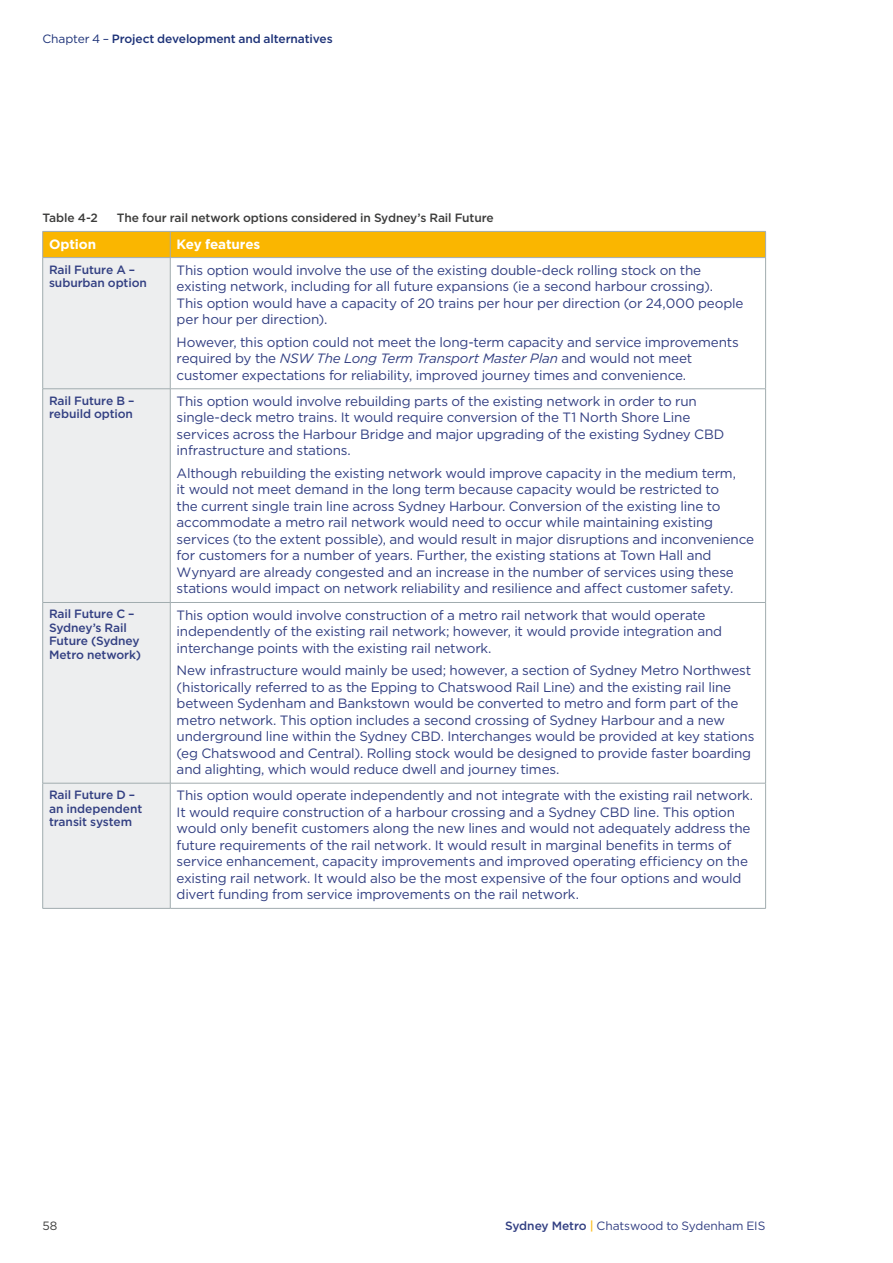
<style>
.page{position:relative;width:893px;height:1263px;background:#fff}
.page>*{position:absolute;margin:0;border:0;box-sizing:border-box;transform-origin:0 0}
.Table_text{font:13.5px/16.5px "Gotham";letter-spacing:-.015em;color:#323f82}
.Table_head{font:700 13.5px "Gotham";letter-spacing:-.01em;color:#fff}
.Table_subhead{font:500 12px/13.5px "Gotham";letter-spacing:-.01em;color:#323f82}
.Figure___caption_hea{font:500 12px "Gotham";letter-spacing:-.01em;color:#3c3c3b}
.t1{font:500 12px "Gotham";letter-spacing:-.01em;color:#1d3278}
.t2{font:12px "Gotham";letter-spacing:-.005em;color:#323f82}
.t3{font:12px "Gotham";color:#3c3c3b}
.s1{font-weight:400}
.s2{font-style:italic}
.s3{font-weight:500}
.s4{font-weight:500;color:#fcbd20}
</style>
<div class="page">
<div style="left:43px;top:258px;width:127px;height:650px;background:#edeeef"></div>
<svg style="left:171px;top:389px;width:594px;height:519px"></svg>
<hr style="left:170px;top:908px;width:596px;height:1px;background:#a1acaf">
<hr style="left:765px;top:258px;width:1px;height:131px;background:#a1acaf">
<hr style="left:765px;top:783px;width:1px;height:125px;background:#a1acaf">
<hr style="left:42px;top:258px;width:1px;height:131px;background:#a1acaf">
<hr style="left:170px;top:258px;width:1px;height:131px;background:#a1acaf">
<hr style="left:42px;top:783px;width:1px;height:125px;background:#a1acaf">
<hr style="left:170px;top:783px;width:1px;height:125px;background:#a1acaf">
<hr style="left:43px;top:908px;width:127px;height:1px;background:#a1acaf">
<div style="left:42px;top:231px;width:724px;height:27px;background:#fab600"></div>
<hr style="left:43px;top:257px;width:127px;height:1px;background:#a1acaf">
<hr style="left:170px;top:257px;width:596px;height:1px;background:#a1acaf">
<hr style="left:170px;top:388px;width:596px;height:1px;background:#a1acaf">
<hr style="left:765px;top:389px;width:1px;height:213px;background:#a1acaf">
<hr style="left:43px;top:388px;width:127px;height:1px;background:#a1acaf">
<hr style="left:42px;top:389px;width:1px;height:213px;background:#a1acaf">
<hr style="left:170px;top:389px;width:1px;height:213px;background:#a1acaf">
<hr style="left:43px;top:602px;width:127px;height:1px;background:#a1acaf">
<hr style="left:42px;top:603px;width:1px;height:180px;background:#a1acaf">
<hr style="left:43px;top:783px;width:127px;height:1px;background:#a1acaf">
<hr style="left:170px;top:602px;width:596px;height:1px;background:#a1acaf">
<hr style="left:170px;top:603px;width:1px;height:180px;background:#a1acaf">
<hr style="left:765px;top:603px;width:1px;height:180px;background:#a1acaf">
<hr style="left:170px;top:783px;width:596px;height:1px;background:#a1acaf">
<p class="t1" style="left:43px;top:31px;width:292px"><span class="s1">Chapter 4 –</span> Project development and alternatives</p>
<p class="Figure___caption_hea" style="left:43px;top:210px;width:57px">Table 4-2</p>
<p class="Figure___caption_hea" style="left:117px;top:210px;width:378px">The four rail network options considered in Sydney’s Rail Future</p>
<p class="Table_head" style="left:49px;top:235px;width:49px">Option</p>
<p class="Table_head" style="left:177px;top:235px;width:85px">Key features</p>
<p class="Table_subhead" style="left:49px;top:262px;width:99px">Rail Future A – suburban option</p>
<p class="Table_text" style="left:177px;top:261px;width:568px">This option would involve the use of the existing double-deck rolling stock on the existing network, including for all future expansions (ie a second harbour crossing).<br>This option would have a capacity of 20 trains per hour per direction (or 24,000 people per hour per direction).</p>
<p class="Table_text" style="left:177px;top:333px;width:564px">However, this option could not meet the long-term capacity and service improvements required by the <span class="s2">NSW The Long Term Transport Master Plan</span> and would not meet customer expectations for reliability, improved journey times and convenience.</p>
<p class="Table_subhead" style="left:49px;top:394px;width:87px">Rail Future B – rebuild option</p>
<p class="Table_text" style="left:177px;top:393px;width:549px">This option would involve rebuilding parts of the existing network in order to run single‑deck metro trains. It would require conversion of the T1 North Shore Line services across the Harbour Bridge and major upgrading of the existing Sydney CBD infrastructure and stations.</p>
<p class="Table_text" style="left:177px;top:465px;width:579px">Although rebuilding the existing network would improve capacity in the medium term,<br>it would not meet demand in the long term because capacity would be restricted to<br>the current single train line across Sydney Harbour. Conversion of the existing line to accommodate a metro rail network would need to occur while maintaining existing services (to the extent possible), and would result in major disruptions and inconvenience for customers for a number of years. Further, the existing stations at Town Hall and Wynyard are already congested and an increase in the number of services using these stations would impact on network reliability and resilience and affect customer safety.</p>
<p class="Table_subhead" style="left:49px;top:607px;width:93px">Rail Future C –<br>Sydney’s Rail<br>Future (Sydney<br>Metro network)</p>
<p class="Table_text" style="left:177px;top:606px;width:547px">This option would involve construction of a metro rail network that would operate independently of the existing rail network; however, it would provide integration and interchange points with the existing rail network.</p>
<p class="Table_text" style="left:177px;top:662px;width:579px">New infrastructure would mainly be used; however, a section of Sydney Metro Northwest (historically referred to as the Epping to Chatswood Rail Line) and the existing rail line between Sydenham and Bankstown would be converted to metro and form part of the metro network. This option includes a second crossing of Sydney Harbour and a new underground line within the Sydney CBD. Interchanges would be provided at key stations (eg Chatswood and Central). Rolling stock would be designed to provide faster boarding and alighting, which would reduce dwell and journey times.</p>
<p class="Table_subhead" style="left:49px;top:788px;width:95px">Rail Future D – an independent transit system</p>
<p class="Table_text" style="left:177px;top:787px;width:578px">This option would operate independently and not integrate with the existing rail network.<br>It would require construction of a harbour crossing and a Sydney CBD line. This option would only benefit customers along the new lines and would not adequately address the future requirements of the rail network. It would result in marginal benefits in terms of service enhancement, capacity improvements and improved operating efficiency on the existing rail network. It would also be the most expensive of the four options and would divert funding from service improvements on the rail network.</p>
<p class="t3" style="left:43px;top:1218px;width:16px">58</p>
<p class="t2" style="left:505px;top:1218px;width:262px"><span class="s3">Sydney Metro</span> <span class="s4">|</span> Chatswood to Sydenham EIS</p>
</div>
